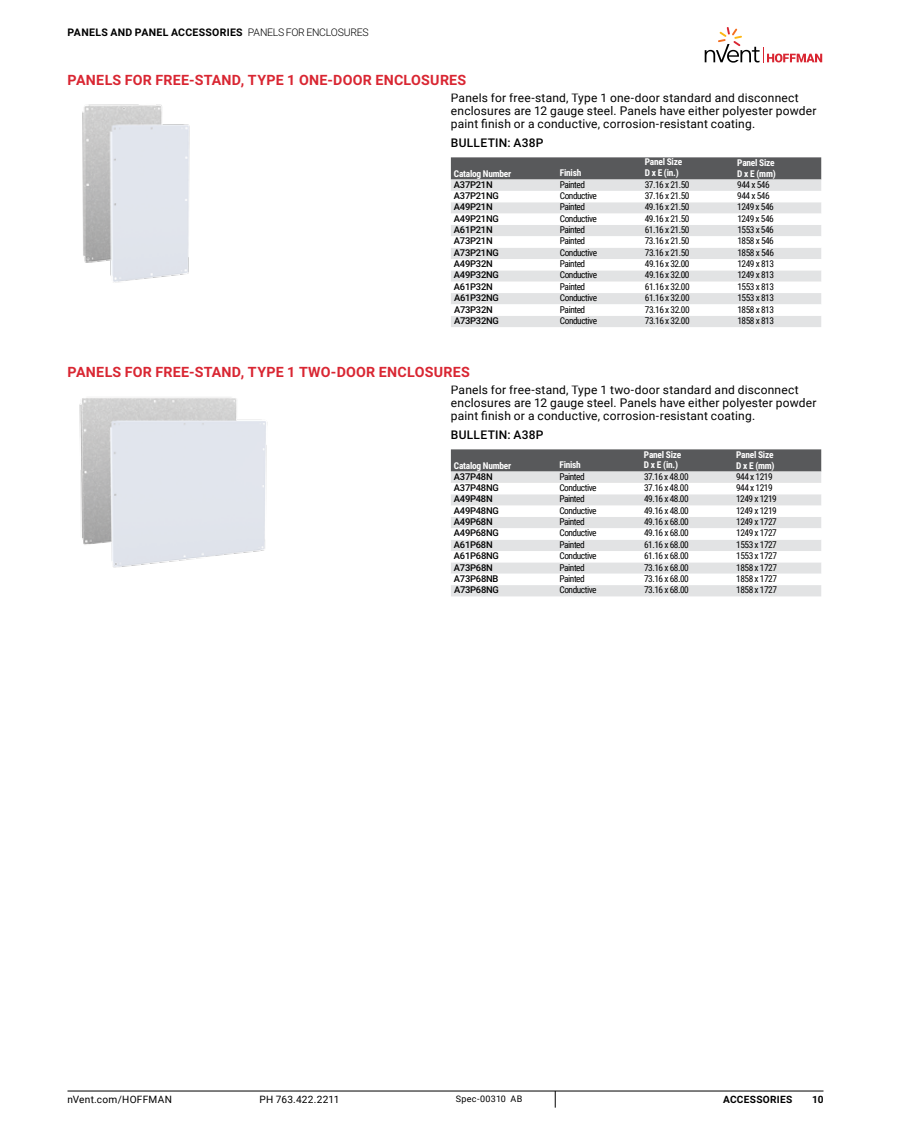
<style>
.page{position:relative;width:918px;height:1134px;background:#fff}
.page>*{position:absolute;margin:0;border:0;box-sizing:border-box;transform-origin:0 0}
.t1{font:700 14.25px "Roboto";letter-spacing:.015em;color:#d92632}
.t2{font:12px/12.8px "Roboto";letter-spacing:.015em;color:#000}
.t3{font:500 12px "Roboto";letter-spacing:.02em;color:#000}
.t4{font:700 10.5px "Roboto";letter-spacing:.03em;color:#000}
.t5{font:10.2px "Roboto";letter-spacing:.025em;color:#000}
.t6{font:700 10.2px "Roboto";letter-spacing:.025em;color:#000}
.t7{font:9.3px "Roboto Condensed";letter-spacing:-.05em;color:#000}
.t8{font:500 9.3px "Roboto";letter-spacing:-.025em;color:#000}
.t9{font:700 9.3px/10.8px "Roboto Condensed";letter-spacing:-.025em;color:#fff}
.t10{font:9px "Roboto";letter-spacing:.03em;color:#000}
.s1{font-weight:300}
</style>
<div class="page">
<hr style="left:68px;top:1091px;width:756px;height:1px;background:#000">
<svg style="left:555px;top:1091px;width:1px;height:17px"></svg>
<svg style="left:705px;top:27px;width:117px;height:36px"></svg>
<img style="left:82px;top:104px;width:108px;height:179px">
<svg style="left:451px;top:157px;width:370px;height:23px;background:#5f6062"></svg>
<div style="left:451px;top:180px;width:370px;height:147px;background:#e2e3e4"></div>
<svg style="left:451px;top:191px;width:370px;height:125px"></svg>
<img style="left:79px;top:397px;width:189px;height:171px">
<svg style="left:451px;top:449px;width:370px;height:23px;background:#5f6062"></svg>
<div style="left:451px;top:472px;width:370px;height:124px;background:#e2e3e4"></div>
<svg style="left:451px;top:483px;width:370px;height:102px"></svg>
<p class="t4" style="left:68px;top:25px;width:303px">PANELS AND PANEL ACCESSORIES <span class="s1">PANELS FOR ENCLOSURES</span></p>
<h1 class="t1" style="left:68px;top:70px;width:400px">PANELS FOR FREE-STAND, TYPE 1 ONE-DOOR ENCLOSURES</h1>
<p class="t2" style="left:451px;top:91px;width:367px">Panels for free-stand, Type 1 one-door standard and disconnect enclosures are 12 gauge steel. Panels have either polyester powder paint finish or a conductive, corrosion-resistant coating.</p>
<p class="t3" style="left:451px;top:134px;width:94px">BULLETIN: A38P</p>
<p class="t9" style="left:454px;top:168px;width:59px">Catalog Number</p>
<p class="t9" style="left:560px;top:167px;width:23px">Finish</p>
<p class="t9" style="left:645px;top:156px;width:39px">Panel Size<br>D x E (in.)</p>
<p class="t9" style="left:737px;top:157px;width:40px">Panel Size<br>D x E (mm)</p>
<p class="t8" style="left:454px;top:178px;width:39px">A37P21N</p>
<p class="t7" style="left:560px;top:178px;width:27px">Painted</p>
<p class="t7" style="left:645px;top:178px;width:46px">37.16 x 21.50</p>
<p class="t7" style="left:737px;top:178px;width:34px">944 x 546</p>
<p class="t8" style="left:454px;top:189px;width:46px">A37P21NG</p>
<p class="t7" style="left:560px;top:189px;width:39px">Conductive</p>
<p class="t7" style="left:645px;top:189px;width:46px">37.16 x 21.50</p>
<p class="t7" style="left:737px;top:189px;width:34px">944 x 546</p>
<p class="t8" style="left:454px;top:201px;width:39px">A49P21N</p>
<p class="t7" style="left:560px;top:201px;width:27px">Painted</p>
<p class="t7" style="left:645px;top:201px;width:46px">49.16 x 21.50</p>
<p class="t7" style="left:737px;top:201px;width:38px">1249 x 546</p>
<p class="t8" style="left:454px;top:212px;width:46px">A49P21NG</p>
<p class="t7" style="left:560px;top:212px;width:39px">Conductive</p>
<p class="t7" style="left:645px;top:212px;width:46px">49.16 x 21.50</p>
<p class="t7" style="left:737px;top:212px;width:38px">1249 x 546</p>
<p class="t8" style="left:454px;top:223px;width:39px">A61P21N</p>
<p class="t7" style="left:560px;top:223px;width:27px">Painted</p>
<p class="t7" style="left:645px;top:223px;width:46px">61.16 x 21.50</p>
<p class="t7" style="left:737px;top:223px;width:38px">1553 x 546</p>
<p class="t8" style="left:454px;top:235px;width:39px">A73P21N</p>
<p class="t7" style="left:560px;top:235px;width:27px">Painted</p>
<p class="t7" style="left:645px;top:235px;width:46px">73.16 x 21.50</p>
<p class="t7" style="left:737px;top:235px;width:38px">1858 x 546</p>
<p class="t8" style="left:454px;top:246px;width:46px">A73P21NG</p>
<p class="t7" style="left:560px;top:246px;width:39px">Conductive</p>
<p class="t7" style="left:645px;top:246px;width:46px">73.16 x 21.50</p>
<p class="t7" style="left:737px;top:246px;width:38px">1858 x 546</p>
<p class="t8" style="left:454px;top:257px;width:39px">A49P32N</p>
<p class="t7" style="left:560px;top:257px;width:27px">Painted</p>
<p class="t7" style="left:645px;top:257px;width:46px">49.16 x 32.00</p>
<p class="t7" style="left:737px;top:257px;width:38px">1249 x 813</p>
<p class="t8" style="left:454px;top:269px;width:46px">A49P32NG</p>
<p class="t7" style="left:560px;top:269px;width:39px">Conductive</p>
<p class="t7" style="left:645px;top:269px;width:46px">49.16 x 32.00</p>
<p class="t7" style="left:737px;top:269px;width:38px">1249 x 813</p>
<p class="t8" style="left:454px;top:280px;width:39px">A61P32N</p>
<p class="t7" style="left:560px;top:280px;width:27px">Painted</p>
<p class="t7" style="left:645px;top:280px;width:46px">61.16 x 32.00</p>
<p class="t7" style="left:737px;top:280px;width:38px">1553 x 813</p>
<p class="t8" style="left:454px;top:291px;width:46px">A61P32NG</p>
<p class="t7" style="left:560px;top:291px;width:39px">Conductive</p>
<p class="t7" style="left:645px;top:291px;width:46px">61.16 x 32.00</p>
<p class="t7" style="left:737px;top:291px;width:38px">1553 x 813</p>
<p class="t8" style="left:454px;top:303px;width:39px">A73P32N</p>
<p class="t7" style="left:560px;top:303px;width:27px">Painted</p>
<p class="t7" style="left:645px;top:303px;width:46px">73.16 x 32.00</p>
<p class="t7" style="left:737px;top:303px;width:38px">1858 x 813</p>
<p class="t8" style="left:454px;top:314px;width:46px">A73P32NG</p>
<p class="t7" style="left:560px;top:314px;width:39px">Conductive</p>
<p class="t7" style="left:645px;top:314px;width:46px">73.16 x 32.00</p>
<p class="t7" style="left:737px;top:314px;width:38px">1858 x 813</p>
<h1 class="t1" style="left:68px;top:362px;width:404px">PANELS FOR FREE-STAND, TYPE 1 TWO-DOOR ENCLOSURES</h1>
<p class="t2" style="left:451px;top:383px;width:367px">Panels for free-stand, Type 1 two-door standard and disconnect enclosures are 12 gauge steel. Panels have either polyester powder paint finish or a conductive, corrosion-resistant coating.</p>
<p class="t3" style="left:451px;top:426px;width:94px">BULLETIN: A38P</p>
<p class="t9" style="left:454px;top:460px;width:59px">Catalog Number</p>
<p class="t9" style="left:559px;top:459px;width:23px">Finish</p>
<p class="t9" style="left:644px;top:448px;width:39px">Panel Size<br>D x E (in.)</p>
<p class="t9" style="left:736px;top:449px;width:40px">Panel Size<br>D x E (mm)</p>
<p class="t8" style="left:454px;top:470px;width:39px">A37P48N</p>
<p class="t7" style="left:559px;top:470px;width:27px">Painted</p>
<p class="t7" style="left:644px;top:470px;width:46px">37.16 x 48.00</p>
<p class="t7" style="left:736px;top:470px;width:38px">944 x 1219</p>
<p class="t8" style="left:454px;top:481px;width:46px">A37P48NG</p>
<p class="t7" style="left:559px;top:481px;width:39px">Conductive</p>
<p class="t7" style="left:644px;top:481px;width:46px">37.16 x 48.00</p>
<p class="t7" style="left:736px;top:481px;width:38px">944 x 1219</p>
<p class="t8" style="left:454px;top:493px;width:39px">A49P48N</p>
<p class="t7" style="left:559px;top:493px;width:27px">Painted</p>
<p class="t7" style="left:644px;top:493px;width:46px">49.16 x 48.00</p>
<p class="t7" style="left:736px;top:493px;width:42px">1249 x 1219</p>
<p class="t8" style="left:454px;top:504px;width:46px">A49P48NG</p>
<p class="t7" style="left:559px;top:504px;width:39px">Conductive</p>
<p class="t7" style="left:644px;top:504px;width:46px">49.16 x 48.00</p>
<p class="t7" style="left:736px;top:504px;width:42px">1249 x 1219</p>
<p class="t8" style="left:454px;top:515px;width:39px">A49P68N</p>
<p class="t7" style="left:559px;top:515px;width:27px">Painted</p>
<p class="t7" style="left:644px;top:515px;width:46px">49.16 x 68.00</p>
<p class="t7" style="left:736px;top:515px;width:42px">1249 x 1727</p>
<p class="t8" style="left:454px;top:527px;width:46px">A49P68NG</p>
<p class="t7" style="left:560px;top:527px;width:39px">Conductive</p>
<p class="t7" style="left:644px;top:527px;width:46px">49.16 x 68.00</p>
<p class="t7" style="left:736px;top:527px;width:42px">1249 x 1727</p>
<p class="t8" style="left:454px;top:538px;width:39px">A61P68N</p>
<p class="t7" style="left:560px;top:538px;width:27px">Painted</p>
<p class="t7" style="left:644px;top:538px;width:46px">61.16 x 68.00</p>
<p class="t7" style="left:736px;top:538px;width:42px">1553 x 1727</p>
<p class="t8" style="left:454px;top:549px;width:46px">A61P68NG</p>
<p class="t7" style="left:560px;top:549px;width:39px">Conductive</p>
<p class="t7" style="left:644px;top:549px;width:46px">61.16 x 68.00</p>
<p class="t7" style="left:736px;top:549px;width:42px">1553 x 1727</p>
<p class="t8" style="left:454px;top:561px;width:39px">A73P68N</p>
<p class="t7" style="left:560px;top:561px;width:27px">Painted</p>
<p class="t7" style="left:644px;top:561px;width:46px">73.16 x 68.00</p>
<p class="t7" style="left:736px;top:561px;width:42px">1858 x 1727</p>
<p class="t8" style="left:454px;top:572px;width:46px">A73P68NB</p>
<p class="t7" style="left:560px;top:572px;width:27px">Painted</p>
<p class="t7" style="left:644px;top:572px;width:46px">73.16 x 68.00</p>
<p class="t7" style="left:736px;top:572px;width:42px">1858 x 1727</p>
<p class="t8" style="left:454px;top:583px;width:46px">A73P68NG</p>
<p class="t7" style="left:560px;top:583px;width:39px">Conductive</p>
<p class="t7" style="left:644px;top:583px;width:46px">73.16 x 68.00</p>
<p class="t7" style="left:736px;top:583px;width:42px">1858 x 1727</p>
<p class="t5" style="left:67px;top:1092px;width:106px">nVent.com/HOFFMAN</p>
<p class="t5" style="left:260px;top:1092px;width:81px">PH 763.422.2211</p>
<p class="t10" style="left:456px;top:1092px;width:68px">Spec-00310 AB</p>
<p class="t6" style="left:723px;top:1092px;width:71px">ACCESSORIES</p>
<p class="t6" style="left:812px;top:1092px;width:13px">10</p>
</div>
